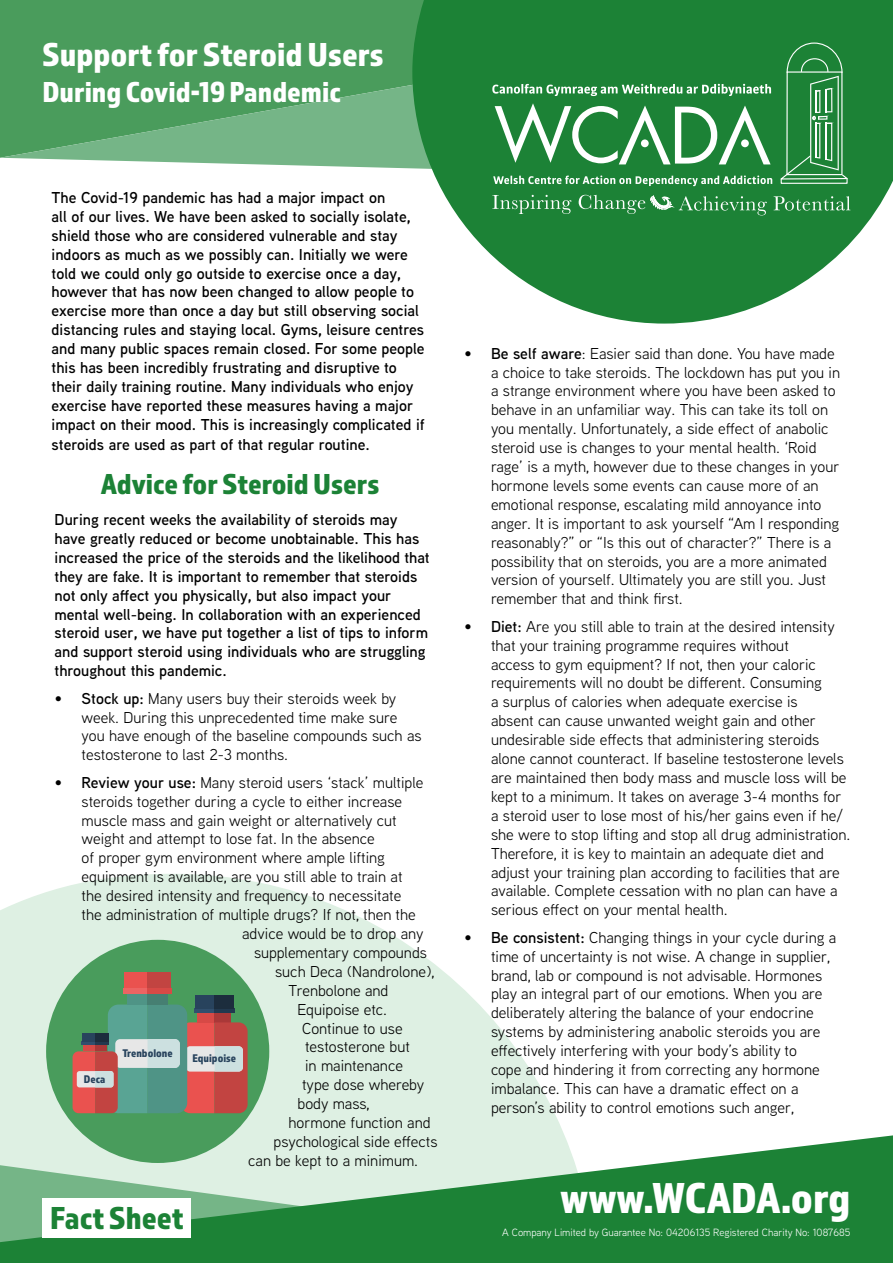
<style>
.page{position:relative;width:893px;height:1263px;background:#fff}
.page>*{position:absolute;margin:0;border:0;box-sizing:border-box;transform-origin:0 0}
.t1{font:45px "Almaq Refined";color:#fff}
.t2{font:34.5px "Almaq Refined";color:#fff}
.t3{font:33px "Almaq Refined";color:#1c8236}
.t4{font:30px "Almaq Refined";color:#fff}
.t5{font:30px "Almaq Refined";color:#1c8236}
.t6{font:15.75px/18.9px "Aaux Next";color:#000}
.t7{font:600 15.75px/18.9px "Aaux Next";color:#000}
.t8{font:11.55px "Almaq Refined";color:#28435d}
.t9{font:10.5px "Aaux Next";color:#fff}
.s1{font-weight:600}
</style>
<div class="page">
<svg style="left:0;top:0;width:412px;height:169px;background:#5ba56c"></svg>
<svg style="left:412px;top:0;width:481px;height:324px;fill:#1c8236"></svg>
<svg style="left:0;top:874px;width:564px;height:261px;fill:#def0e3"></svg>
<svg style="left:0;top:1135px;width:893px;height:128px;background:#61a974"></svg>
<svg style="left:495px;top:103px;width:276px;height:61px"></svg>
<div style="left:641px;top:139px;width:8px;height:8px;background:#fff;border-radius:50%"></div>
<div style="left:741px;top:139px;width:8px;height:8px;background:#fff;border-radius:50%"></div>
<svg style="left:493px;top:176px;width:279px;height:10px;background:#63a975"></svg>
<div style="left:781px;top:178px;width:67px;height:6px;border:1px solid #fff"></div>
<svg style="left:778px;top:42px;width:72px;height:138px;background:#3a9251"></svg>
<svg style="left:492px;top:84px;width:279px;height:12px"></svg>
<svg style="left:492px;top:195px;width:79px;height:19px;background:#429657"></svg>
<svg style="left:579px;top:195px;width:188px;height:20px;background:#409556"></svg>
<svg style="left:774px;top:196px;width:76px;height:15px"></svg>
<div style="left:43px;top:1198px;width:148px;height:40px;background:#fff"></div>
<div style="left:46px;top:940px;width:223px;height:223px;background:#499c5c;border-radius:50%"></div>
<div style="left:195px;top:995px;width:19px;height:13px;background:#28435d"></div>
<div style="left:214px;top:995px;width:20px;height:13px;background:#1c2d3d"></div>
<div style="left:127px;top:989px;width:21px;height:15px;background:#4f9486"></div>
<div style="left:123px;top:988px;width:25px;height:5px;background:#ec6463"></div>
<div style="left:124px;top:972px;width:24px;height:16px;background:#ea524f"></div>
<div style="left:148px;top:989px;width:20px;height:15px;background:#467f72"></div>
<div style="left:148px;top:988px;width:24px;height:5px;background:#d74946"></div>
<div style="left:148px;top:972px;width:23px;height:16px;background:#c24441"></div>
<svg style="left:73px;top:1004px;width:175px;height:109px;background:#978a7f"></svg>
<h2 class="t2" style="left:42px;top:33px;width:343px">Support for Steroid Users</h2>
<h3 class="t4" style="left:42px;top:74px;width:300px">During Covid-19 Pandemic</h3>
<p class="t7" style="left:52px;top:188px;width:375px">The Covid-19 pandemic has had a major impact on<br>all of our lives. We have been asked to socially isolate, shield those who are considered vulnerable and stay indoors as much as we possibly can. Initially we were told we could only go outside to exercise once a day, however that has now been changed to allow people to exercise more than once a day but still observing social distancing rules and staying local. Gyms, leisure centres and many public spaces remain closed. For some people this has been incredibly frustrating and disruptive to their daily training routine. Many individuals who enjoy exercise have reported these measures having a major impact on their mood. This is increasingly complicated if steroids are used as part of that regular routine.</p>
<h3 class="t5" style="left:101px;top:466px;width:280px">Advice for Steroid Users</h3>
<p class="t7" style="left:55px;top:510px;width:377px">During recent weeks the availability of steroids may have greatly reduced or become unobtainable. This has increased the price of the steroids and the likelihood that they are fake. It is important to remember that steroids not only affect you physically, but also impact your mental well-being. In collaboration with an experienced steroid user, we have put together a list of tips to inform and support steroid using individuals who are struggling throughout this pandemic.</p>
<p class="t6" style="left:82px;top:688px;width:342px;text-indent:-27px"><span class="s1">• Stock up:</span> Many users buy their steroids week by week. During this unprecedented time make sure you have enough of the baseline compounds such as testosterone to last 2-3 months.</p>
<p class="t6" style="left:55px;top:772px;width:370px"><span class="s1">• Review your use:</span> Many steroid users ‘stack’ multiple</p>
<p class="t6" style="left:82px;top:791px;width:322px">steroids together during a cycle to either increase</p>
<p class="t6" style="left:82px;top:810px;width:317px">muscle mass and gain weight or alternatively cut</p>
<p class="t6" style="left:82px;top:829px;width:295px">weight and attempt to lose fat. In the absence</p>
<p class="t6" style="left:82px;top:848px;width:305px">of proper gym environment where ample lifting</p>
<p class="t6" style="left:82px;top:867px;width:322px">equipment is available, are you still able to train at</p>
<p class="t6" style="left:82px;top:886px;width:321px">the desired intensity and frequency to necessitate</p>
<p class="t6" style="left:82px;top:905px;width:336px">the administration of multiple drugs? If not, then the</p>
<p class="t6" style="left:242px;top:923px;width:183px">advice would be to drop any</p>
<p class="t6" style="left:254px;top:942px;width:174px">supplementary compounds</p>
<p class="t6" style="left:275px;top:961px;width:161px">such Deca (Nandrolone),</p>
<p class="t6" style="left:289px;top:980px;width:101px">Trenbolone and</p>
<p class="t6" style="left:298px;top:999px;width:91px">Equipoise etc.</p>
<p class="t6" style="left:302px;top:1018px;width:102px">Continue to use</p>
<p class="t6" style="left:305px;top:1037px;width:106px">testosterone but</p>
<p class="t6" style="left:305px;top:1056px;width:99px">in maintenance</p>
<p class="t6" style="left:302px;top:1075px;width:124px">type dose whereby</p>
<p class="t6" style="left:298px;top:1094px;width:73px">body mass,</p>
<p class="t6" style="left:289px;top:1112px;width:144px">hormone function and</p>
<p class="t6" style="left:274px;top:1131px;width:165px">psychological side effects</p>
<p class="t6" style="left:248px;top:1150px;width:172px">can be kept to a minimum.</p>
<p class="t8" style="left:122px;top:1046px;width:52px">Trenbolone</p>
<p class="t8" style="left:193px;top:1052px;width:45px">Equipoise</p>
<p class="t8" style="left:84px;top:1072px;width:23px">Deca</p>
<h3 class="t3" style="left:50px;top:1198px;width:135px">Fact Sheet</h3>
<p class="t6" style="left:491px;top:343px;width:351px;text-indent:-27px"><span class="s1">• Be self aware</span>: Easier said than done. You have made a choice to take steroids. The lockdown has put you in a strange environment where you have been asked to behave in an unfamiliar way. This can take its toll on you mentally. Unfortunately, a side effect of anabolic steroid use is changes to your mental health. ‘Roid rage’ is a myth, however due to these changes in your hormone levels some events can cause more of an emotional response, escalating mild annoyance into anger. It is important to ask yourself “Am I responding reasonably?” or “Is this out of character?” There is a possibility that on steroids, you are a more animated version of yourself. Ultimately you are still you. Just remember that and think first.</p>
<p class="t6" style="left:491px;top:616px;width:361px;text-indent:-27px"><span class="s1">• Diet:</span> Are you still able to train at the desired intensity that your training programme requires without<br>access to gym equipment? If not, then your caloric requirements will no doubt be different. Consuming<br>a surplus of calories when adequate exercise is<br>absent can cause unwanted weight gain and other undesirable side effects that administering steroids alone cannot counteract. If baseline testosterone levels are maintained then body mass and muscle loss will be kept to a minimum. It takes on average 3-4 months for a steroid user to lose most of his/her gains even if he/ she were to stop lifting and stop all drug administration.<br>Therefore, it is key to maintain an adequate diet and adjust your training plan according to facilities that are available. Complete cessation with no plan can have a serious effect on your mental health.</p>
<p class="t6" style="left:491px;top:927px;width:347px;text-indent:-27px"><span class="s1">• Be consistent:</span> Changing things in your cycle during a time of uncertainty is not wise. A change in supplier, brand, lab or compound is not advisable. Hormones play an integral part of our emotions. When you are deliberately altering the balance of your endocrine systems by administering anabolic steroids you are effectively interfering with your body’s ability to<br>cope and hindering it from correcting any hormone imbalance. This can have a dramatic effect on a person’s ability to control emotions such anger,</p>
<h1 class="t1" style="left:561px;top:1171px;width:291px">www.WCADA.org</h1>
<p class="t9" style="left:502px;top:1226px;width:350px">A Company Limited by Guarantee No: 04206135 Registered Charity No: 1087685</p>
</div>
